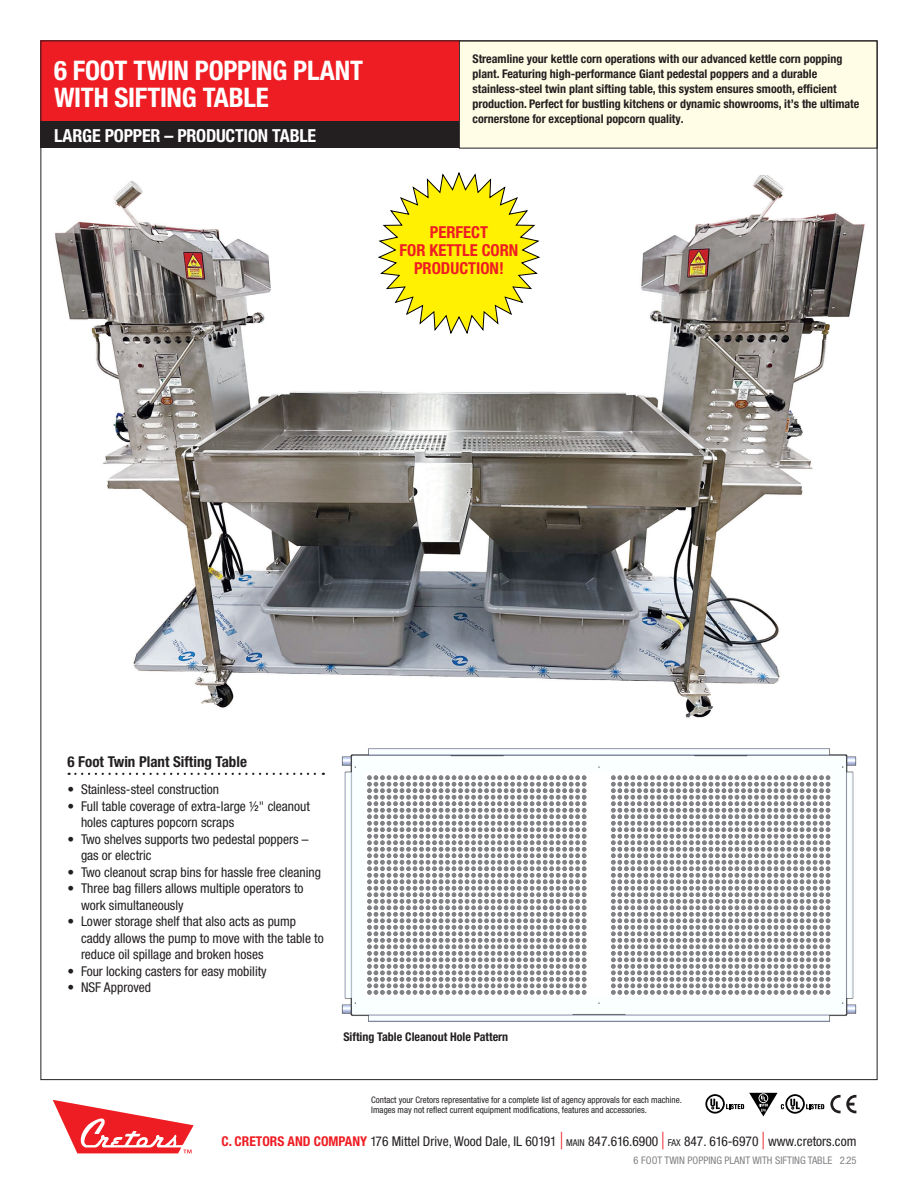
<style>
.page{position:relative;width:918px;height:1188px;background:#fff}
.page>*{position:absolute;margin:0;border:0;box-sizing:border-box;transform-origin:0 0}
.Section_Head{font:700 condensed 27px "Helvetica Neue LT Pro";letter-spacing:-.01em;color:#fff}
.Section_Head-2{font:700 condensed 18px "Helvetica Neue LT Pro";letter-spacing:-.01em;color:#fff}
.t1{font:700 condensed 16.5px/18px "Helvetica Neue LT Pro";color:#ee1d23;text-align:center}
.Product_Name{font:700 condensed 15px "Helvetica Neue LT Pro";color:#231f20}
.t2{font:condensed 13.5px/16.5px "Helvetica Neue LT Pro";color:#231f20}
.Top_Right_Marketing{font:700 condensed 12px/15px "Helvetica Neue LT Pro";color:#231f20}
.Detail_Photo_Name{font:700 condensed 12px "Helvetica Neue LT Pro";color:#231f20}
.t3{font:condensed 10.5px "Helvetica Neue LT Pro";color:#808285}
.t4{font:condensed 9px/10.5px "Helvetica Neue LT Pro";color:#231f20}
.s1{font-weight:700;color:#ee1d23}
.s2{font-size:23.7px;color:#ee1d23}
.s3{font-size:9.45px}
</style>
<div class="page">
<svg style="left:806px;top:1104px;width:18px;height:5px"></svg>
<svg style="left:785px;top:1094px;width:20px;height:20px"></svg>
<svg style="left:787px;top:1096px;width:16px;height:16px"></svg>
<svg style="left:790px;top:1099px;width:10px;height:10px"></svg>
<svg style="left:705px;top:1093px;width:79px;height:23px"></svg>
<svg style="left:830px;top:1095px;width:26px;height:18px"></svg>
<svg style="left:53px;top:1100px;width:141px;height:53px"></svg>
<div style="left:459px;top:41px;width:418px;height:107px;background:#fffde5"></div>
<div style="left:40px;top:122px;width:419px;height:26px;background:#231f20"></div>
<div style="left:40px;top:40px;width:419px;height:82px;background:#ee1d23"></div>
<img style="left:55px;top:176px;width:810px;height:542px">
<svg style="left:69px;top:773px;width:255px;height:2px"></svg>
<img style="left:341px;top:748px;width:516px;height:274px">
<div style="left:365px;top:773px;width:467px;height:224px;background:#fff"></div>
<svg style="left:367px;top:775px;width:219px;height:220px"></svg>
<svg style="left:611px;top:775px;width:219px;height:220px"></svg>
<svg style="left:377px;top:172px;width:164px;height:163px"></svg>
<p class="Section_Head" style="left:54px;top:54px;width:311px">6 FOOT TWIN POPPING PLANT</p>
<p class="Section_Head" style="left:54px;top:81px;width:216px">WITH SIFTING TABLE</p>
<p class="Section_Head-2" style="left:54px;top:124px;width:264px">LARGE POPPER – PRODUCTION TABLE</p>
<p class="Top_Right_Marketing" style="left:472px;top:51px;width:388px">Streamline your kettle corn operations with our advanced kettle corn popping plant. Featuring high-performance Giant pedestal poppers and a durable stainless-steel twin plant sifting table, this system ensures smooth, efficient production. Perfect for bustling kitchens or dynamic showrooms, it’s the ultimate cornerstone for exceptional popcorn quality.</p>
<p class="t1" style="left:400px;top:223px;width:120px">PERFECT<br>FOR KETTLE CORN</p>
<p class="t1" style="left:414px;top:259px;width:91px">PRODUCTION!</p>
<p class="Product_Name" style="left:68px;top:752px;width:181px">6 Foot Twin Plant Sifting Table</p>
<p class="t2" style="left:68px;top:781px;width:153px">• Stainless-steel construction</p>
<p class="t2" style="left:81px;top:797px;width:230px;text-indent:-14px">• Full table coverage of extra-large ½" cleanout holes captures popcorn scraps</p>
<p class="t2" style="left:81px;top:830px;width:229px;text-indent:-14px">• Two shelves supports two pedestal poppers – gas or electric</p>
<p class="t2" style="left:68px;top:863px;width:255px">• Two cleanout scrap bins for hassle free cleaning</p>
<p class="t2" style="left:81px;top:880px;width:224px;text-indent:-14px">• Three bag fillers allows multiple operators to work simultaneously</p>
<p class="t2" style="left:81px;top:913px;width:244px;text-indent:-14px">• Lower storage shelf that also acts as pump caddy allows the pump to move with the table to reduce oil spillage and broken hoses</p>
<p class="t2" style="left:68px;top:962px;width:201px">• Four locking casters for easy mobility</p>
<p class="t2" style="left:68px;top:979px;width:85px">• NSF Approved</p>
<p class="Detail_Photo_Name" style="left:343px;top:1030px;width:166px">Sifting Table Cleanout Hole Pattern</p>
<p class="t4" style="left:371px;top:1094px;width:312px">Contact your Cretors representative for a complete list of agency approvals for each machine.<br>Images may not reflect current equipment modifications, features and accessories.</p>
<p class="t2" style="left:221px;top:1133px;width:637px"><span class="s1">C. CRETORS AND COMPANY</span> 176 Mittel Drive, Wood Dale, IL 60191 <span class="s2">|</span> <span class="s3">MAIN</span> 847.616.6900 <span class="s2">|</span> <span class="s3">FAX</span> 847. 616-6970 <span class="s2">|</span> www.cretors.com</p>
<p class="t3" style="left:634px;top:1155px;width:224px">6 FOOT TWIN POPPING PLANT WITH SIFTING TABLE 2.25</p>
</div>
